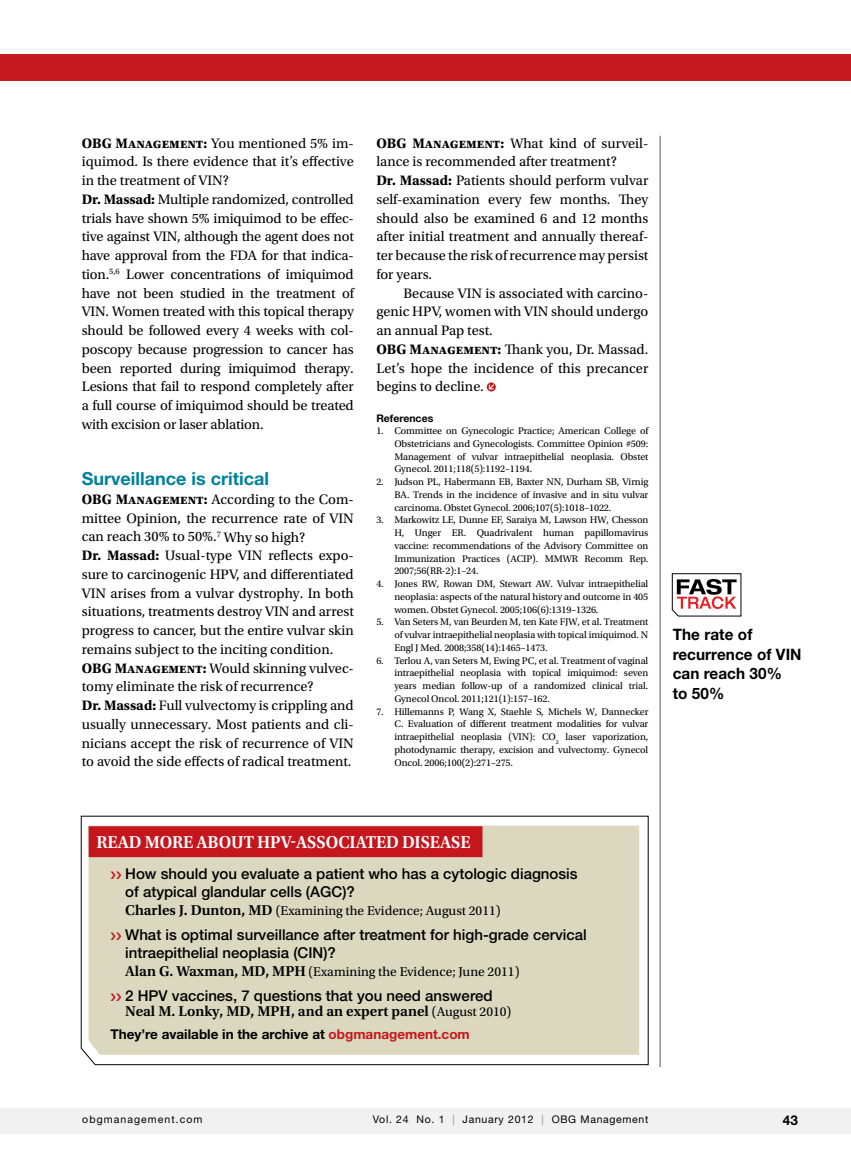
<style>
.page{position:relative;width:851px;height:1161px;background:#fff}
.page>*{position:absolute;margin:0;border:0;box-sizing:border-box;transform-origin:0 0}
.t1{font:600 18.15px "Utopia Std";letter-spacing:.005em;color:#fff;scale:.95 1}
.t2{font:700 18px "Helvetica Neue LT Std";color:#00809d}
.t3{font:700 15.75px/19.5px "Helvetica Neue LT Std";letter-spacing:.005em;color:#000}
.t4{font:500 15px/18px "Helvetica Neue LT Std";color:#000}
.t5{font:600 15px "Utopia Std";color:#000}
.t6{font:14.4px/18.8px "Utopia Std";color:#000}
.t7{font:13.5px "Utopia Std";color:#000}
.t8{font:700 13.5px "Helvetica Neue LT Std";color:#000}
.t9{font:10.5px "Helvetica Neue LT Std";letter-spacing:.065em;color:#000}
.t10{font:10.5px "Helvetica Neue LT Std";letter-spacing:.1em;color:#000}
.t11{font:700 10.5px "Helvetica Neue LT Std";color:#000}
.t12{font:10.2px/12.8px "Utopia Std";letter-spacing:-.01em;color:#000;text-align:justify}
.s1{font-weight:700}
.s2{font-weight:600;font-size:15px}
.s3{font-weight:400;font-size:13.5px}
.s4{color:#c4161c}
.s5{color:#939598}
</style>
<div class="page">
<hr style="left:659px;top:136px;width:1px;height:931px;background:#58595b">
<svg style="left:671px;top:573px;width:70px;height:44px"></svg>
<div style="left:0;top:1108px;width:850px;height:26px;background:#f1f1f2"></div>
<div style="left:0;top:54px;width:850px;height:27px;background:#c51a20"></div>
<svg style="left:486px;top:382px;width:9px;height:9px"></svg>
<svg style="left:81px;top:816px;width:567px;height:249px"></svg>
<div style="left:88px;top:826px;width:551px;height:229px;background:#dbd8bf"></div>
<div style="left:88px;top:826px;width:394px;height:31px;background:#c4161c"></div>
<svg style="left:111px;top:872px;width:10px;height:7px"></svg>
<svg style="left:111px;top:932px;width:10px;height:8px"></svg>
<svg style="left:111px;top:993px;width:10px;height:8px"></svg>
<p class="t6" style="left:82px;top:134px;width:273px"><span class="s1">OBG Management:</span> You mentioned 5% im&shy;iquimod. Is there evidence that it’s effective in the treatment of VIN?<br><span class="s1">Dr. Massad:</span> Multiple randomized, controlled trials have shown 5% imiquimod to be effec&shy;tive against VIN, although the agent does not have approval from the FDA for that indica&shy;tion.<sup>5,6</sup> Lower concentrations of imiquimod have not been studied in the treatment of VIN. Women treated with this topical therapy should be followed every 4 weeks with col&shy;poscopy because progression to cancer has been reported during imiquimod therapy.<br>Lesions that fail to respond completely after a full course of imiquimod should be treated with excision or laser ablation.</p>
<p class="t2" style="left:82px;top:468px;width:189px">Surveillance is critical</p>
<p class="t6" style="left:82px;top:490px;width:273px"><span class="s1">OBG Management:</span> According to the Com&shy;mittee Opinion, the recurrence rate of VIN can reach 30% to 50%.<sup>7</sup> Why so high?<br><span class="s1">Dr. Massad:</span> Usual-type VIN reflects expo&shy;sure to carcinogenic HPV, and differentiated VIN arises from a vulvar dystrophy. In both situations, treatments destroy VIN and arrest progress to cancer, but the entire vulvar skin remains subject to the inciting condition.<br><span class="s1">OBG Management:</span> Would skinning vulvec&shy;tomy eliminate the risk of recurrence?<br><span class="s1">Dr. Massad:</span> Full vulvectomy is crippling and usually unnecessary. Most patients and cli&shy;nicians accept the risk of recurrence of VIN to avoid the side effects of radical treatment.</p>
<p class="t6" style="left:376px;top:134px;width:273px"><span class="s1">OBG Management:</span> What kind of surveil&shy;lance is recommended after treatment?<br><span class="s1">Dr. Massad:</span> Patients should perform vulvar self-examination every few months. They should also be examined 6 and 12 months after initial treatment and annually thereaf&shy;ter because the risk of recurrence may persist for years.</p>
<p class="t6" style="left:376px;top:284px;width:273px;text-indent:27px">Because VIN is associated with carcino&shy;genic HPV, women with VIN should undergo an annual Pap test.<br><span class="s1">OBG Management:</span> Thank you, Dr. Massad.<br>Let’s hope the incidence of this precancer begins to decline.</p>
<p class="t11" style="left:376px;top:411px;width:58px">References</p>
<p class="t12" style="left:394px;top:425px;width:255px;text-indent:-18px">1. Committee on Gynecologic Practice; American College of Obstetricians and Gynecologists. Committee Opinion #509:<br>Management of vulvar intraepithelial neoplasia. Obstet Gynecol. 2011;118(5):1192–1194.</p>
<p class="t12" style="left:394px;top:476px;width:255px;text-indent:-18px">2. Judson PL, Habermann EB, Baxter NN, Durham SB, Virnig BA. Trends in the incidence of invasive and in situ vulvar carcinoma. Obstet Gynecol. 2006;107(5):1018–1022.</p>
<p class="t12" style="left:394px;top:514px;width:255px;text-indent:-18px">3. Markowitz LE, Dunne EF, Saraiya M, Lawson HW, Chesson H, Unger ER. Quadrivalent human papillomavirus vaccine: recommendations of the Advisory Committee on Immunization Practices (ACIP). MMWR Recomm Rep.<br>2007;56(RR-2):1–24.</p>
<p class="t12" style="left:394px;top:578px;width:255px;text-indent:-18px">4. Jones RW, Rowan DM, Stewart AW. Vulvar intraepithelial neoplasia: aspects of the natural history and outcome in 405 women. Obstet Gynecol. 2005;106(6):1319–1326.</p>
<p class="t12" style="left:394px;top:616px;width:255px;text-indent:-18px">5. Van Seters M, van Beurden M, ten Kate FJW, et al. Treatment of vulvar intraepithelial neoplasia with topical imiquimod. N Engl J Med. 2008;358(14):1465–1473.</p>
<p class="t12" style="left:394px;top:654px;width:255px;text-indent:-18px">6. Terlou A, van Seters M, Ewing PC, et al. Treatment of vaginal intraepithelial neoplasia with topical imiquimod: seven years median follow-up of a randomized clinical trial.<br>Gynecol Oncol. 2011;121(1):157–162.</p>
<p class="t12" style="left:394px;top:705px;width:255px;text-indent:-18px">7. Hillemanns P, Wang X, Staehle S, Michels W, Dannecker C. Evaluation of different treatment modalities for vulvar intraepithelial neoplasia (VIN): CO<sub>2</sub> laser vaporization, photodynamic therapy, excision and vulvectomy. Gynecol Oncol. 2006;100(2):271–275.</p>
<p class="t3" style="left:672px;top:624px;width:130px">The rate of recurrence of VIN can reach 30%<br>to 50%</p>
<p class="t1" style="left:96px;top:832px;width:395px">Read more about HPV-associated disease</p>
<p class="t4" style="left:125px;top:865px;width:454px">How should you evaluate a patient who has a cytologic diagnosis of atypical glandular cells (AGC)?</p>
<p class="t7" style="left:125px;top:904px;width:377px"><span class="s2">Charles J. Dunton, MD</span> (Examining the Evidence; August 2011)</p>
<p class="t4" style="left:125px;top:926px;width:463px">What is optimal surveillance after treatment for high-grade cervical intraepithelial neoplasia (CIN)?</p>
<p class="t7" style="left:125px;top:964px;width:396px"><span class="s2">Alan G. Waxman, MD, MPH</span> (Examining the Evidence; June 2011)</p>
<p class="t4" style="left:125px;top:986px;width:369px">2 HPV vaccines, 7 questions that you need answered</p>
<p class="t5" style="left:125px;top:1003px;width:388px">Neal M. Lonky, MD, MPH, and an expert panel <span class="s3">(August 2010)</span></p>
<p class="t8" style="left:110px;top:1026px;width:361px">They’re available in the archive at <span class="s4">obgmanagement.com</span></p>
<p class="t10" style="left:82px;top:1114px;width:122px">obgmanagement.com</p>
<p class="t9" style="left:373px;top:1114px;width:277px">Vol. 24 No. 1 <span class="s5">|</span> January 2012 <span class="s5">|</span> OBG Management</p>
<p class="t8" style="left:782px;top:1112px;width:17px">43</p>
</div>
